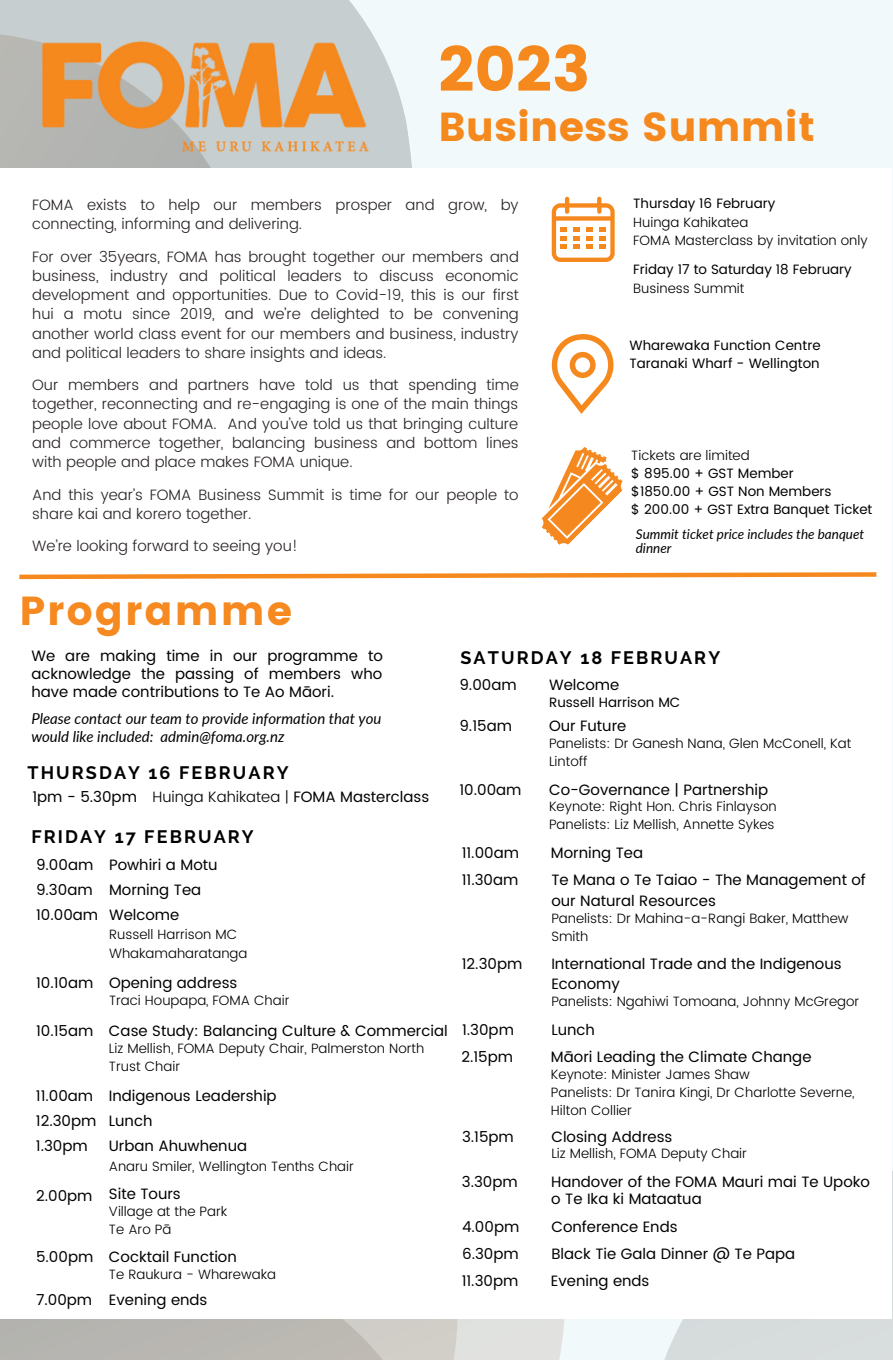
<style>
.page{position:relative;width:893px;height:1361px;background:#fff}
.page>*{position:absolute;margin:0;border:0;box-sizing:border-box;transform-origin:0 0}
.t1{font:63px "Poppins";color:#f6891e}
.t2{font:40.5px "Poppins";letter-spacing:.005em;color:#f6891e}
.t3{font:40.5px "Poppins";letter-spacing:.05em;color:#f6891f}
.t4{font:700 18px "Raleway";letter-spacing:.115em;color:#000}
.t5{font:15px/25px "Poppins";color:#000}
.t6{font:300 15px/19.2px "Poppins";color:#282224}
.t7{font:italic 15px/18px "Lato";color:#000}
.t8{font:300 13.5px/18px "Poppins";color:#000}
.t9{font:13.5px/18px "Poppins";color:#000}
.t10{font:italic 13.5px/13.5px "Lato";color:#000}
.s1{font-weight:300}
</style>
<div class="page">
<div style="left:0;top:0;width:892px;height:1359px;background:#f2f9fb"></div>
<svg style="left:0;top:0;width:356px;height:168px;fill:#c7cecf"></svg>
<svg style="left:0;top:1318px;width:544px;height:41px;fill:#bbb8b2"></svg>
<svg style="left:559px;top:1080px;width:333px;height:279px;fill:#d8dcdd"></svg>
<div style="left:0;top:168px;width:891px;height:1150px;background:#fff"></div>
<svg style="left:541px;top:447px;width:82px;height:98px"></svg>
<svg style="left:551px;top:197px;width:63px;height:65px"></svg>
<svg style="left:551px;top:334px;width:62px;height:80px"></svg>
<img style="left:32px;top:10px;width:367px;height:158px">
<svg style="left:19px;top:572px;width:858px;height:8px"></svg>
<h1 class="t1" style="left:438px;top:33px;width:153px">2023</h1>
<h2 class="t2" style="left:438px;top:103px;width:378px">Business Summit</h2>
<p class="t6" style="left:32px;top:195px;width:488px">FOMA exists to help our members prosper and grow, by connecting, informing and delivering.</p>
<p class="t6" style="left:32px;top:247px;width:488px;text-align:justify">For over 35years, FOMA has brought together our members and business, industry and political leaders to discuss economic development and opportunities. Due to Covid-19, this is our first hui a motu since 2019, and we’re delighted to be convening another world class event for our members and business, industry and political leaders to share insights and ideas.</p>
<p class="t6" style="left:32px;top:375px;width:488px;text-align:justify">Our members and partners have told us that spending time together, reconnecting and re-engaging is one of the main things people love about FOMA. And you’ve told us that bringing culture and commerce together, balancing business and bottom lines with people and place makes FOMA unique.</p>
<p class="t6" style="left:32px;top:484px;width:488px">And this year’s FOMA Business Summit is time for our people to share kai and korero together.</p>
<p class="t6" style="left:32px;top:536px;width:267px">We’re looking forward to seeing you!</p>
<h2 class="t3" style="left:19px;top:587px;width:274px">Programme</h2>
<p class="t9" style="left:633px;top:194px;width:143px">Thursday 16 February</p>
<p class="t8" style="left:633px;top:212px;width:236px;line-height:18.8px">Huinga Kahikatea<br>FOMA Masterclass by invitation only</p>
<p class="t9" style="left:633px;top:260px;width:220px">Friday 17 to Saturday 18 February</p>
<p class="t8" style="left:633px;top:279px;width:113px">Business Summit</p>
<p class="t9" style="left:629px;top:337px;width:193px">Wharewaka Function Centre<br>Taranaki Wharf - Wellington</p>
<p class="t8" style="left:631px;top:446px;width:120px">Tickets are limited</p>
<p class="t9" style="left:631px;top:464px;width:243px">$ 895.00 + GST Member<br>$1850.00 + GST Non Members<br>$ 200.00 + GST Extra Banquet Ticket</p>
<p class="t10" style="left:635px;top:527px;width:230px">Summit ticket price includes the banquet dinner</p>
<p class="t5" style="left:31px;top:646px;width:353px;line-height:18px;text-align:justify">We are making time in our programme to acknowledge the passing of members who have made contributions to Te Ao Māori.</p>
<p class="t7" style="left:31px;top:708px;width:351px">Please contact our team to provide information that you would like included: admin@foma.org.nz</p>
<p class="t4" style="left:27px;top:762px;width:262px">THURSDAY 16 FEBRUARY</p>
<p class="t5" style="left:32px;top:783px;width:398px">1pm - 5.30pm <span class="s1">Huinga Kahikatea |</span> FOMA Masterclass</p>
<p class="t4" style="left:31px;top:826px;width:224px">FRIDAY 17 FEBRUARY</p>
<p class="t5" style="left:36px;top:852px;width:64px">9.00am<br>9.30am<br>10.00am</p>
<p class="t5" style="left:109px;top:852px;width:110px">Powhiri a Motu<br>Morning Tea<br>Welcome</p>
<p class="t8" style="left:109px;top:925px;width:140px;line-height:18.8px">Russell Harrison MC<br>Whakamaharatanga</p>
<p class="t5" style="left:36px;top:970px;width:203px">10.10am Opening address</p>
<p class="t8" style="left:109px;top:991px;width:182px">Traci Houpapa, FOMA Chair</p>
<p class="t5" style="left:36px;top:1018px;width:413px">10.15am Case Study: Balancing Culture &amp; Commercial</p>
<p class="t8" style="left:109px;top:1038px;width:317px">Liz Mellish, FOMA Deputy Chair, Palmerston North<br>Trust Chair</p>
<p class="t5" style="left:36px;top:1083px;width:62px">11.00am<br>12.30pm<br>1.30pm</p>
<p class="t5" style="left:109px;top:1083px;width:169px">Indigenous Leadership<br>Lunch<br>Urban Ahuwhenua</p>
<p class="t8" style="left:109px;top:1156px;width:247px">Anaru Smiler, Wellington Tenths Chair</p>
<p class="t5" style="left:36px;top:1181px;width:146px">2.00pm Site Tours</p>
<p class="t8" style="left:109px;top:1202px;width:120px">Village at the Park<br>Te Aro Pā</p>
<p class="t5" style="left:36px;top:1243px;width:202px">5.00pm Cocktail Function</p>
<p class="t8" style="left:109px;top:1264px;width:169px">Te Raukura - Wharewaka</p>
<p class="t5" style="left:36px;top:1287px;width:173px">7.00pm Evening ends</p>
<p class="t4" style="left:460px;top:646px;width:261px">SATURDAY 18 FEBRUARY</p>
<p class="t5" style="left:459px;top:672px;width:59px">9.00am</p>
<p class="t5" style="left:549px;top:672px;width:72px">Welcome</p>
<p class="t9" style="left:549px;top:693px;width:133px">Russell Harrison MC</p>
<p class="t5" style="left:459px;top:713px;width:54px">9.15am</p>
<p class="t5" style="left:549px;top:713px;width:79px">Our Future</p>
<p class="t8" style="left:549px;top:734px;width:304px">Panelists: Dr Ganesh Nana, Glen McConell, Kat<br>Lintoff</p>
<p class="t5" style="left:459px;top:776px;width:64px">10.00am</p>
<p class="t5" style="left:549px;top:776px;width:221px">Co-Governance | Partnership</p>
<p class="t8" style="left:549px;top:797px;width:229px">Keynote: Right Hon. Chris Finlayson<br>Panelists: Liz Mellish, Annette Sykes</p>
<p class="t5" style="left:461px;top:840px;width:59px">11.00am</p>
<p class="t5" style="left:551px;top:840px;width:94px">Morning Tea</p>
<p class="t5" style="left:461px;top:867px;width:58px">11.30am</p>
<p class="t5" style="left:551px;top:870px;width:316px;line-height:20.2px">Te Mana o Te Taiao - The Management of our Natural Resources</p>
<p class="t8" style="left:551px;top:908px;width:299px">Panelists: Dr Mahina-a-Rangi Baker, Matthew<br>Smith</p>
<p class="t5" style="left:461px;top:951px;width:62px">12.30pm</p>
<p class="t5" style="left:551px;top:953px;width:292px;line-height:20.2px">International Trade and the Indigenous<br>Economy</p>
<p class="t8" style="left:551px;top:992px;width:309px">Panelists: Ngahiwi Tomoana, Johnny McGregor</p>
<p class="t5" style="left:462px;top:1017px;width:53px">1.30pm</p>
<p class="t5" style="left:551px;top:1017px;width:45px">Lunch</p>
<p class="t5" style="left:461px;top:1044px;width:53px">2.15pm</p>
<p class="t5" style="left:551px;top:1044px;width:262px">Māori Leading the Climate Change</p>
<p class="t8" style="left:551px;top:1065px;width:305px">Keynote: Minister James Shaw<br>Panelists: Dr Tanira Kingi, Dr Charlotte Severne,<br>Hilton Collier</p>
<p class="t5" style="left:462px;top:1123px;width:53px">3.15pm</p>
<p class="t5" style="left:551px;top:1123px;width:123px">Closing Address</p>
<p class="t8" style="left:551px;top:1144px;width:197px">Liz Mellish, FOMA Deputy Chair</p>
<p class="t5" style="left:462px;top:1169px;width:57px">3.30pm</p>
<p class="t5" style="left:551px;top:1172px;width:320px;line-height:16.8px">Handover of the FOMA Mauri mai Te Upoko o Te Ika ki Mataatua</p>
<p class="t5" style="left:462px;top:1213px;width:59px">4.00pm</p>
<p class="t5" style="left:551px;top:1213px;width:128px">Conference Ends</p>
<p class="t5" style="left:462px;top:1240px;width:58px">6.30pm</p>
<p class="t5" style="left:551px;top:1240px;width:245px">Black Tie Gala Dinner @ Te Papa</p>
<p class="t5" style="left:461px;top:1268px;width:58px">11.30pm</p>
<p class="t5" style="left:551px;top:1268px;width:100px">Evening ends</p>
</div>
